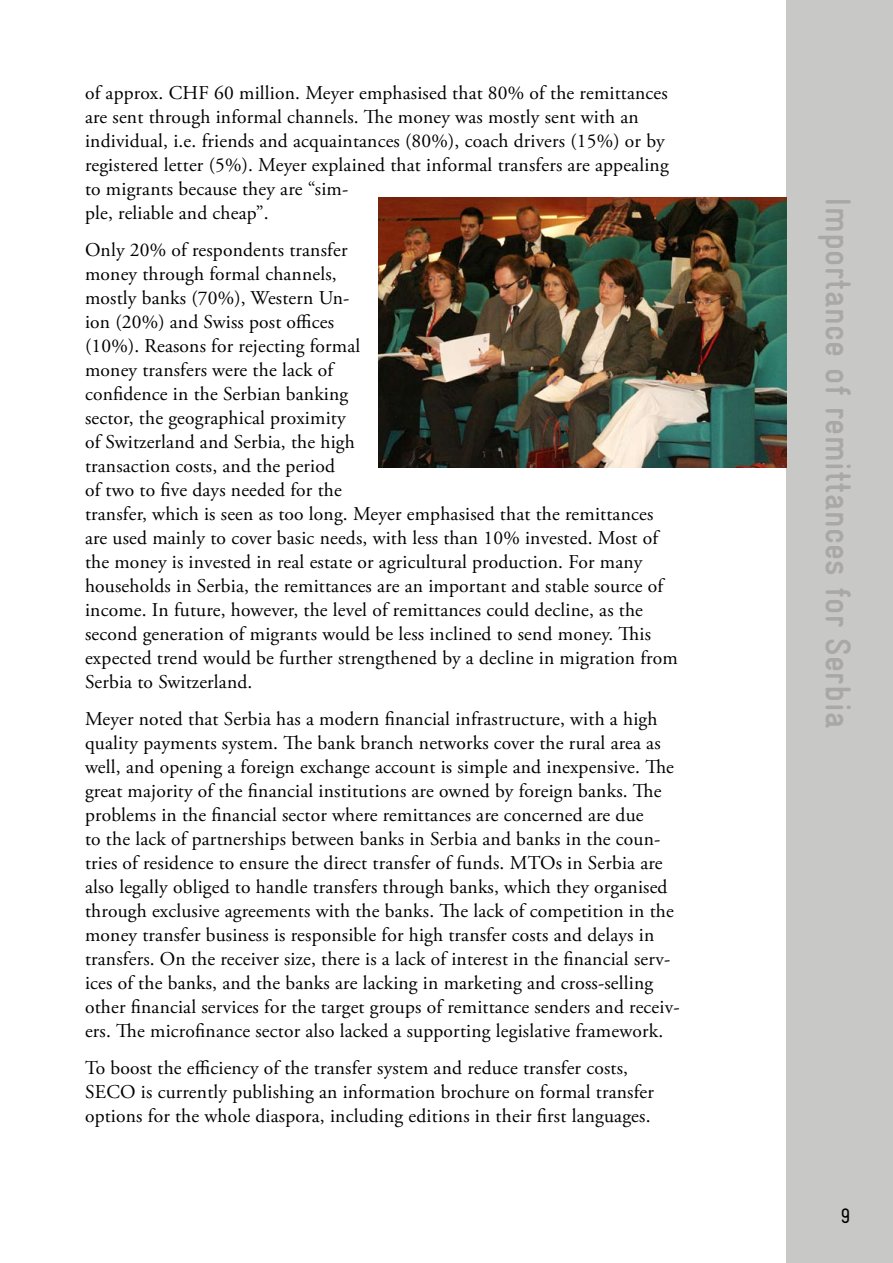
<style>
.page{position:relative;width:893px;height:1263px;background:#fff}
.page>*{position:absolute;margin:0;border:0;box-sizing:border-box;transform-origin:0 0}
.t1{font:700 condensed 36px "Gravur";letter-spacing:.01em;color:#a9a8a6}
.t2{font:condensed 21px "Gravur";color:#000}
.t3{font:19.5px/24px "Adobe Garamond Pro";letter-spacing:.01em;color:#000}
</style>
<div class="page">
<div style="left:787px;top:0;width:106px;height:1263px;background:#c8c8c7"></div>
<img style="left:379px;top:197px;width:408px;height:271px">
<p class="t3" style="left:85px;top:82px;width:585px">of approx. CHF 60 million. Meyer emphasised that 80% of the remittances are sent through informal channels. The money was mostly sent with an individual, i.e. friends and acquaintances (80%), coach drivers (15%) or by registered letter (5%). Meyer explained that informal transfers are appealing to migrants because they are “sim-<br>ple, reliable and cheap”.</p>
<p class="t3" style="left:85px;top:238px;width:594px">Only 20% of respondents transfer<br>money through formal channels,<br>mostly banks (70%), Western Un-<br>ion (20%) and Swiss post offices<br>(10%). Reasons for rejecting formal<br>money transfers were the lack of<br>confidence in the Serbian banking<br>sector, the geographical proximity<br>of Switzerland and Serbia, the high<br>transaction costs, and the period<br>of two to five days needed for the<br>transfer, which is seen as too long. Meyer emphasised that the remittances are used mainly to cover basic needs, with less than 10% invested. Most of the money is invested in real estate or agricultural production. For many households in Serbia, the remittances are an important and stable source of income. In future, however, the level of remittances could decline, as the second generation of migrants would be less inclined to send money. This expected trend would be further strengthened by a decline in migration from Serbia to Switzerland.</p>
<p class="t3" style="left:85px;top:707px;width:596px">Meyer noted that Serbia has a modern financial infrastructure, with a high quality payments system. The bank branch networks cover the rural area as well, and opening a foreign exchange account is simple and inexpensive. The great majority of the financial institutions are owned by foreign banks. The problems in the financial sector where remittances are concerned are due<br>to the lack of partnerships between banks in Serbia and banks in the coun&shy;tries of residence to ensure the direct transfer of funds. MTOs in Serbia are also legally obliged to handle transfers through banks, which they organised through exclusive agreements with the banks. The lack of competition in the money transfer business is responsible for high transfer costs and delays in transfers. On the receiver size, there is a lack of interest in the financial serv&shy;ices of the banks, and the banks are lacking in marketing and cross-selling other financial services for the target groups of remittance senders and receiv&shy;ers. The microfinance sector also lacked a supporting legislative framework.</p>
<p class="t3" style="left:85px;top:1056px;width:570px">To boost the efficiency of the transfer system and reduce transfer costs,<br>SECO is currently publishing an information brochure on formal transfer options for the whole diaspora, including editions in their first languages.</p>
<h1 class="t1" style="left:858px;top:197px;width:533px;rotate:90deg">Importance of remittances for Serbia</h1>
<p class="t2" style="left:840px;top:1204px;width:12px">9</p>
</div>
